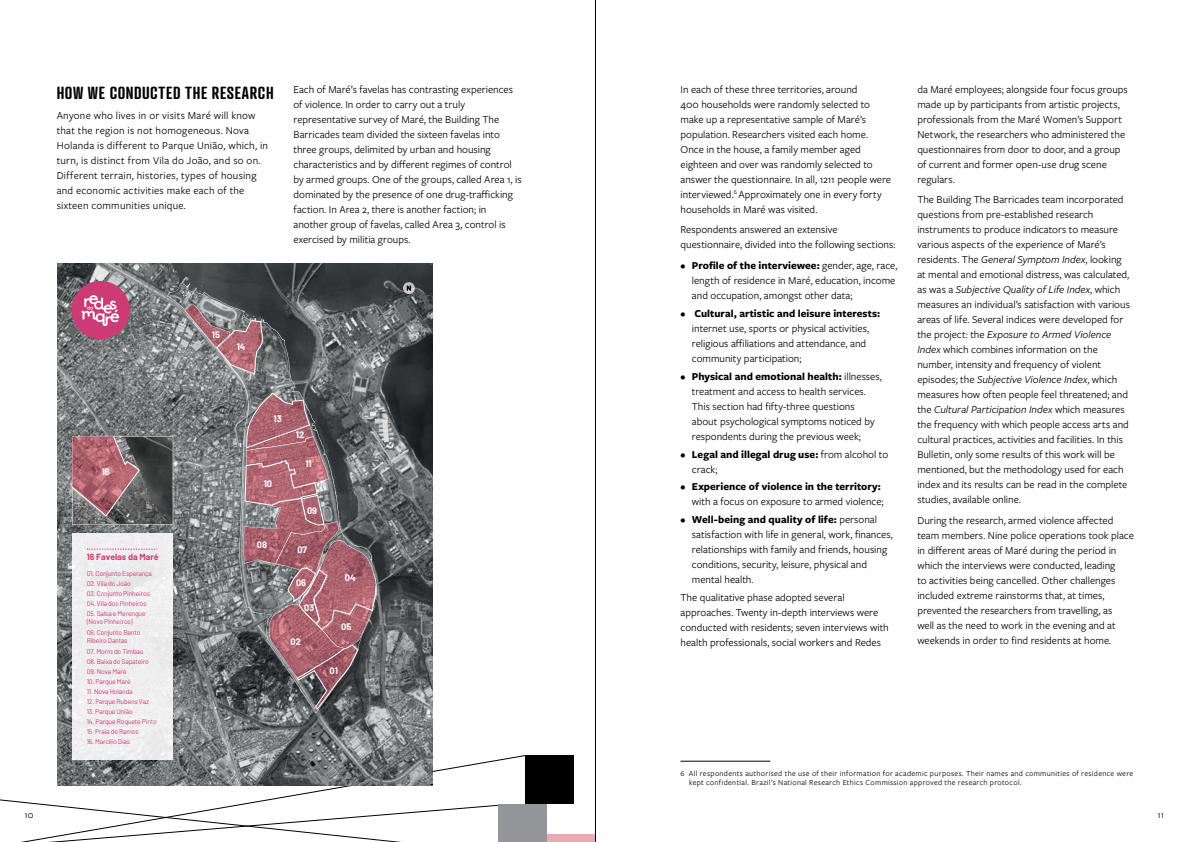
<style>
.page{position:relative;width:1191px;height:842px;background:#fff}
.page>*{position:absolute;margin:0;border:0;box-sizing:border-box;transform-origin:0 0}
.t1{font:600 17px "Atrament";letter-spacing:.035em;color:#000}
.t2{font:11px/15px "Freight Sans Pro";color:#000}
.t3{font:11px/15px "Freight Sans Pro";letter-spacing:.02em;color:#000}
.t4{font:700 11px/15px "Freight Sans Pro";letter-spacing:.005em;color:#000}
.t5{font:10px "Freight Sans Pro";color:#000}
.t6{font:700 9.2px "Barlow";color:#fff}
.t7{font:700 8.8px "Barlow";color:#cc3b74}
.t8{font:8px/9.6px "Freight Sans Pro";letter-spacing:.04em;color:#000}
.t9{font:6.8px/8.2px "Barlow";letter-spacing:-.025em;color:#cc3b74}
.s1{font-weight:700}
.s2{font-weight:400}
.s3{font-style:italic}
</style>
<div class="page">
<div style="left:525px;top:755px;width:49px;height:49px;background:#000"></div>
<svg style="left:57px;top:755px;width:468px;height:44px"></svg>
<svg style="left:0;top:799px;width:498px;height:43px"></svg>
<div style="left:547px;top:834px;width:48px;height:8px;background:#eca9b3"></div>
<img style="left:58px;top:264px;width:374px;height:521px">
<div style="left:72px;top:534px;width:101px;height:225px;background:#efeeee"></div>
<svg style="left:87px;top:549px;width:71px;height:1px"></svg>
<div style="left:71px;top:281px;width:59px;height:58px;background:#cc3b74;border-radius:50%"></div>
<svg style="left:82px;top:295px;width:37px;height:31px"></svg>
<svg style="left:72px;top:436px;width:95px;height:88px;background:#7f6165"></svg>
<svg style="left:167px;top:277px;width:210px;height:436px;background:#707475"></svg>
<svg style="left:184px;top:304px;width:79px;height:70px;background:#978085"></svg>
<svg style="left:243px;top:393px;width:134px;height:316px;background:#89696f"></svg>
<svg style="left:403px;top:282px;width:12px;height:12px"></svg>
<svg style="left:427px;top:784px;width:5px;height:4px"></svg>
<div style="left:498px;top:804px;width:49px;height:38px;background:#939598"></div>
<hr style="left:680px;top:761px;width:90px;height:1px;background:#000">
<hr style="left:595px;top:0;width:1px;height:842px;background:#000">
<h1 class="t1" style="left:57px;top:82px;width:218px">HOW WE CONDUCTED THE RESEARCH</h1>
<p class="t3" style="left:57px;top:108px;width:213px">Anyone who lives in or visits Maré will know that the region is not homogeneous. Nova Holanda is different to Parque União, which, in turn, is distinct from Vila do João, and so on.<br>Different terrain, histories, types of housing and economic activities make each of the sixteen communities unique.</p>
<p class="t2" style="left:293px;top:81px;width:230px">Each of Maré’s favelas has contrasting experiences of violence. In order to carry out a truly representative survey of Maré, the Building The Barricades team divided the sixteen favelas into three groups, delimited by urban and housing characteristics and by different regimes of control by armed groups. One of the groups, called Area 1, is dominated by the presence of one drug-trafficking faction. In Area 2, there is another faction; in another group of favelas, called Area 3, control is exercised by militia groups.</p>
<p class="t6" style="left:102px;top:465px;width:10px">16</p>
<p class="t7" style="left:87px;top:550px;width:73px">16 Favelas da Maré</p>
<p class="t9" style="left:87px;top:568px;width:67px">01. Conjunto Esperança</p>
<p class="t9" style="left:87px;top:579px;width:46px">02. Vila do João</p>
<p class="t9" style="left:87px;top:589px;width:65px">03. Conjunto Pinheiros</p>
<p class="t9" style="left:87px;top:599px;width:61px">04. Vila dos Pinheiros</p>
<p class="t9" style="left:87px;top:609px;width:60px">05. Salsa e Merengue (Novo Pinheiros)</p>
<p class="t9" style="left:87px;top:628px;width:55px">06. Conjunto Bento<br>Ribeiro Dantas</p>
<p class="t9" style="left:87px;top:647px;width:58px">07. Morro do Timbau</p>
<p class="t9" style="left:87px;top:657px;width:64px">08. Baixa do Sapateiro</p>
<p class="t9" style="left:87px;top:667px;width:41px">09. Nova Maré</p>
<p class="t9" style="left:87px;top:677px;width:46px">10. Parque Maré</p>
<p class="t9" style="left:87px;top:687px;width:48px">11. Nova Holanda</p>
<p class="t9" style="left:87px;top:697px;width:64px">12. Parque Rubens Vaz</p>
<p class="t9" style="left:87px;top:707px;width:48px">13. Parque União</p>
<p class="t9" style="left:87px;top:717px;width:72px">14. Parque Roquete Pinto</p>
<p class="t9" style="left:87px;top:727px;width:53px">15. Praia de Ramos</p>
<p class="t9" style="left:87px;top:737px;width:45px">16. Marcílio Dias</p>
<p class="t6" style="left:212px;top:328px;width:10px">15</p>
<p class="t6" style="left:237px;top:340px;width:10px">14</p>
<p class="t6" style="left:274px;top:412px;width:10px">13</p>
<p class="t6" style="left:264px;top:477px;width:10px">10</p>
<p class="t6" style="left:257px;top:537px;width:12px">08</p>
<p class="t6" style="left:296px;top:428px;width:10px">12</p>
<p class="t6" style="left:305px;top:457px;width:8px">11</p>
<p class="t6" style="left:307px;top:503px;width:12px">09</p>
<p class="t6" style="left:297px;top:543px;width:11px">07</p>
<p class="t6" style="left:296px;top:576px;width:12px">06</p>
<p class="t6" style="left:304px;top:601px;width:12px">03</p>
<p class="t6" style="left:290px;top:635px;width:12px">02</p>
<p class="t6" style="left:345px;top:571px;width:12px">04</p>
<p class="t6" style="left:341px;top:620px;width:12px">05</p>
<p class="t6" style="left:329px;top:663px;width:10px">01</p>
<p class="t2" style="left:680px;top:81px;width:212px">In each of these three territories, around<br>400 households were randomly selected to make up a representative sample of Maré’s population. Researchers visited each home.<br>Once in the house, a family member aged eighteen and over was randomly selected to answer the questionnaire. In all, 1211 people were interviewed.<sup>6</sup> Approximately one in every forty households in Maré was visited.</p>
<p class="t2" style="left:680px;top:222px;width:216px">Respondents answered an extensive questionnaire, divided into the following sections:</p>
<p class="t2" style="left:692px;top:257px;width:207px;text-indent:-11px">• <span class="s1">Profile of the interviewee:</span> gender, age, race, length of residence in Maré, education, income and occupation, amongst other data;</p>
<p class="t2" style="left:692px;top:305px;width:190px;text-indent:-11px">• <span class="s1">Cultural, artistic and leisure interests: </span>internet use, sports or physical activities, religious affiliations and attendance, and community participation;</p>
<p class="t2" style="left:692px;top:368px;width:191px;text-indent:-11px">• <span class="s1">Physical and emotional health:</span> illnesses, treatment and access to health services.<br>This section had fifty-three questions about psychological symptoms noticed by respondents during the previous week;</p>
<p class="t4" style="left:692px;top:446px;width:198px;text-indent:-11px"><span class="s2">•</span> Legal and illegal drug use: <span class="s2">from alcohol to crack;</span></p>
<p class="t2" style="left:680px;top:479px;width:204px;text-align:right">• <span class="s1">Experience of violence in the territory: </span>with a focus on exposure to armed violence;</p>
<p class="t2" style="left:692px;top:512px;width:202px;text-indent:-11px">• <span class="s1">Well-being and quality of life:</span> personal satisfaction with life in general, work, finances, relationships with family and friends, housing conditions, security, leisure, physical and mental health.</p>
<p class="t2" style="left:680px;top:589px;width:210px">The qualitative phase adopted several approaches. Twenty in-depth interviews were conducted with residents; seven interviews with health professionals, social workers and Redes</p>
<p class="t2" style="left:917px;top:81px;width:212px">da Maré employees; alongside four focus groups made up by participants from artistic projects, professionals from the Maré Women’s Support Network, the researchers who administered the questionnaires from door to door, and a group of current and former open-use drug scene regulars.</p>
<p class="t2" style="left:917px;top:192px;width:214px">The Building The Barricades team incorporated questions from pre-established research instruments to produce indicators to measure various aspects of the experience of Maré’s residents. The <span class="s3">General Symptom Index</span>, looking at mental and emotional distress, was calculated, as was a <span class="s3">Subjective Quality of Life Index</span>, which measures an individual’s satisfaction with various areas of life. Several indices were developed for the project: the <span class="s3">Exposure to Armed Violence Index</span> which combines information on the number, intensity and frequency of violent episodes; the <span class="s3">Subjective Violence Index</span>, which measures how often people feel threatened; and the <span class="s3">Cultural Participation Index</span> which measures the frequency with which people access arts and cultural practices, activities and facilities. In this Bulletin, only some results of this work will be mentioned, but the methodology used for each index and its results can be read in the complete studies, available online.</p>
<p class="t2" style="left:917px;top:513px;width:218px">During the research, armed violence affected team members. Nine police operations took place in different areas of Maré during the period in which the interviews were conducted, leading<br>to activities being cancelled. Other challenges included extreme rainstorms that, at times, prevented the researchers from travelling, as<br>well as the need to work in the evening and at weekends in order to find residents at home.</p>
<p class="t8" style="left:689px;top:768px;width:446px;text-indent:-9px">6 All respondents authorised the use of their information for academic purposes. Their names and communities of residence were kept confidential. Brazil’s National Research Ethics Commission approved the research protocol.</p>
<p class="t5" style="left:24px;top:808px;width:11px">10</p>
<p class="t5" style="left:1157px;top:808px;width:8px">11</p>
</div>
